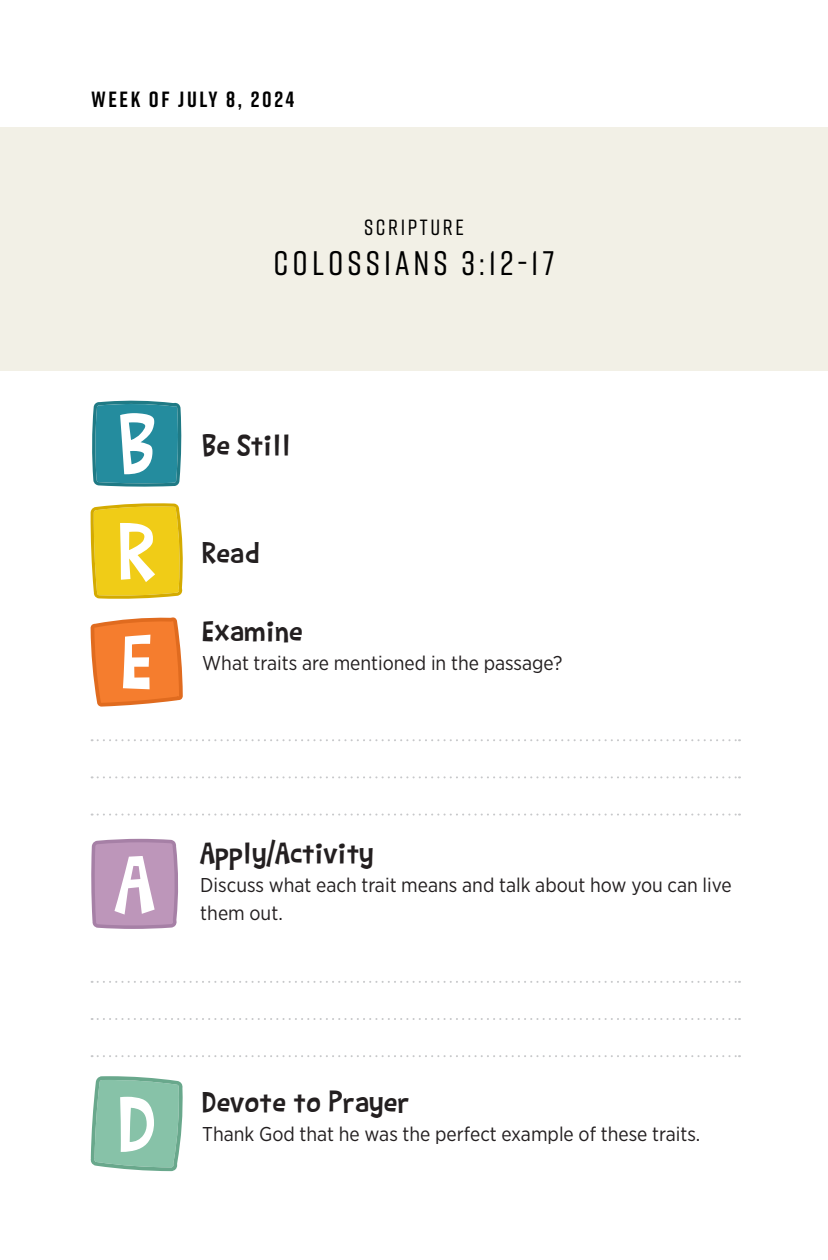
<style>
.page{position:relative;width:828px;height:1260px;background:#fff}
.page>*{position:absolute;margin:0;border:0;box-sizing:border-box;transform-origin:0 0}
.t1{font:86.2px "Barthowheel";color:#fff}
.Scripture_header{font:500 34px "Rift";letter-spacing:.12em;color:#000}
.t2{font:32px "Barthowheel";color:#231f20}
.Week_of_header{font:700 22px "Rift";letter-spacing:.12em;color:#000}
.Scripture_header-2{font:500 22px "Rift";letter-spacing:.12em;color:#000}
.t3{font:20px/28px "Gotham Narrow";color:#231f20}
</style>
<div class="page">
<div style="left:1px;top:127px;width:827px;height:244px;background:#f2f0e6"></div>
<svg style="left:91px;top:1076px;width:92px;height:95px;background:#8cc3ab"></svg>
<svg style="left:90px;top:503px;width:93px;height:96px;background:#edcb23"></svg>
<svg style="left:92px;top:400px;width:90px;height:87px;background:#3090a0"></svg>
<svg style="left:91px;top:839px;width:87px;height:90px;background:#bb96b9"></svg>
<svg style="left:91px;top:617px;width:92px;height:90px;background:#f28741"></svg>
<svg style="left:92px;top:739px;width:648px;height:2px"></svg>
<svg style="left:92px;top:981px;width:648px;height:2px"></svg>
<svg style="left:92px;top:776px;width:648px;height:2px"></svg>
<svg style="left:92px;top:1018px;width:648px;height:2px"></svg>
<svg style="left:92px;top:814px;width:648px;height:2px"></svg>
<svg style="left:92px;top:1055px;width:648px;height:2px"></svg>
<p class="Week_of_header" style="left:92px;top:84px;width:204px">WEEK OF JULY 8, 2024</p>
<p class="Scripture_header-2" style="left:364px;top:212px;width:101px">SCRIPTURE</p>
<p class="Scripture_header" style="left:273px;top:239px;width:283px">COLOSSIANS 3:12-17</p>
<h1 class="t1" style="left:118px;top:395px;width:39px">B</h1>
<h1 class="t1" style="left:118px;top:504px;width:39px">R</h1>
<h1 class="t1" style="left:121px;top:613px;width:33px">E</h1>
<p class="t2" style="left:202px;top:427px;width:90px">Be Still</p>
<p class="t2" style="left:202px;top:534px;width:59px">Read</p>
<p class="t2" style="left:202px;top:613px;width:102px">Examine</p>
<p class="t3" style="left:202px;top:649px;width:362px">What traits are mentioned in the passage?</p>
<h1 class="t1" style="left:115px;top:835px;width:42px">A</h1>
<p class="t2" style="left:200px;top:835px;width:175px">Apply/Activity</p>
<p class="t3" style="left:200px;top:871px;width:533px">Discuss what each trait means and talk about how you can live them out.</p>
<h1 class="t1" style="left:118px;top:1075px;width:39px">D</h1>
<p class="t2" style="left:202px;top:1084px;width:209px">Devote to Prayer</p>
<p class="t3" style="left:202px;top:1120px;width:500px">Thank God that he was the perfect example of these traits.</p>
</div>
